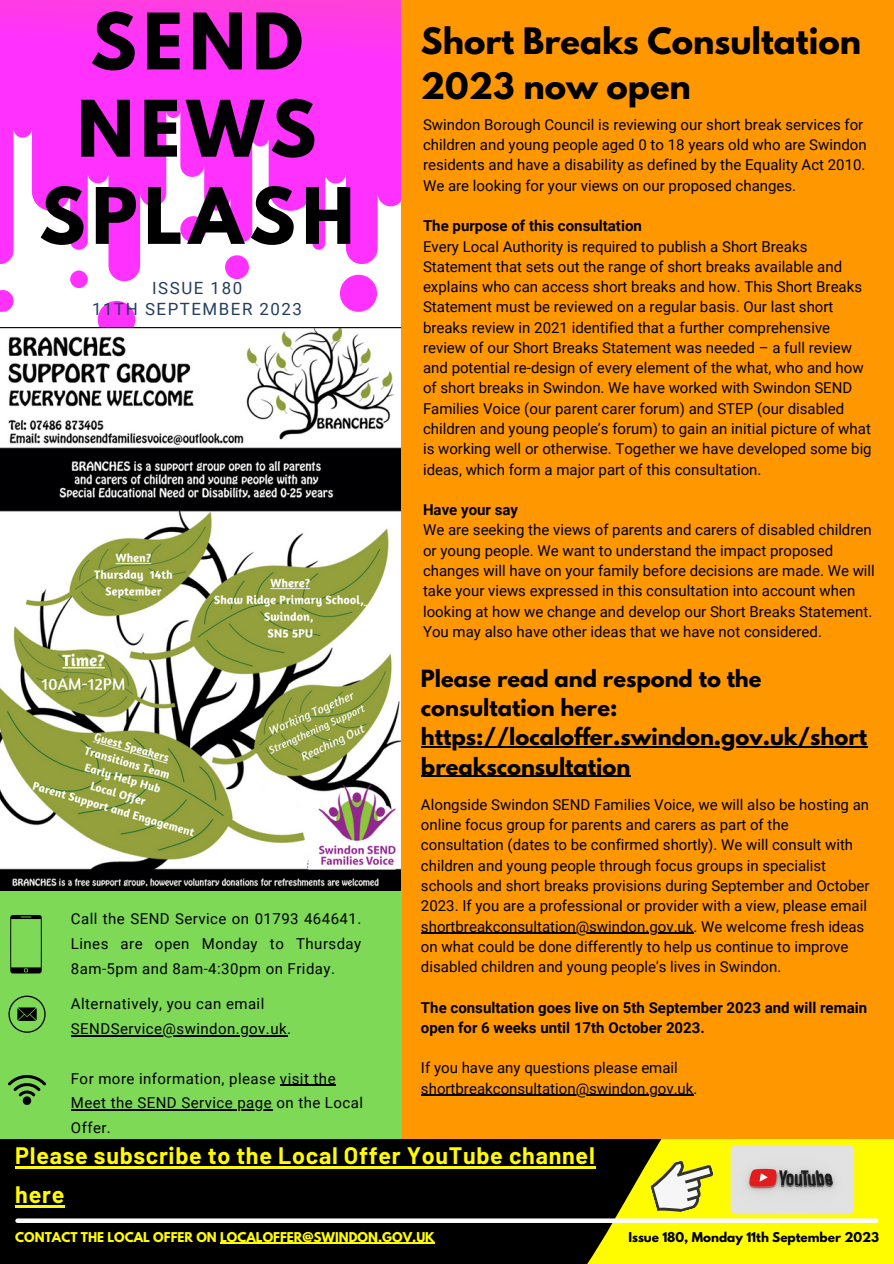
<style>
.page{position:relative;width:894px;height:1264px;background:#fff}
.page>*{position:absolute;margin:0;border:0;box-sizing:border-box;transform-origin:0 0}
.t1{font:700 68.85px/87.2px "League Spartan";letter-spacing:.09em;color:#000}
.t2{font:700 32.25px/45px "League Spartan";color:#000}
.t3{font:700 23.25px/39.5px "Barlow";letter-spacing:.03em;color:#fffc00}
.t4{font:700 21px/29.2px "League Spartan";color:#000}
.t5{font:16.95px "Roboto";letter-spacing:.09em;color:#243f5d}
.t6{font:15px/20.2px "Roboto";color:#000}
.t7{font:700 15px/20.2px "Roboto";color:#000}
.t8{font:15px/24.8px "Roboto";letter-spacing:.03em;color:#000}
.t9{font:700 12px "League Spartan";color:#fffc00}
.t10{font:700 12px "League Spartan";color:#000}
</style>
<div class="page">
<div style="left:0;top:1138px;width:762px;height:125px;background:#000"></div>
<svg style="left:362px;top:1138px;width:531px;height:125px"></svg>
<svg style="left:0;top:0;width:401px;height:329px;fill:#ff31ff"></svg>
<div style="left:401px;top:0;width:492px;height:1138px;background:#ff9800"></div>
<svg style="left:17px;top:1218px;width:858px;height:4px;background:#eaeae1"></svg>
<img style="left:730px;top:1144px;width:123px;height:70px;border-radius:6px">
<svg style="left:645px;top:1153px;width:75px;height:65px;background:#dedd49"></svg>
<div style="left:0;top:891px;width:401px;height:247px;background:#7ed957"></div>
<img style="left:0;top:328px;width:400px;height:562px">
<svg style="left:10px;top:915px;width:32px;height:58px"></svg>
<svg style="left:8px;top:995px;width:38px;height:37px"></svg>
<img style="left:8px;top:1075px;width:38px;height:29px">
<hr style="left:15px;top:1166px;width:580px;height:2px;background:#fffc00">
<hr style="left:15px;top:1205px;width:50px;height:2px;background:#fffc00">
<hr style="left:220px;top:1242px;width:214px;height:1px;background:#fffc00">
<hr style="left:421px;top:746px;width:445px;height:1px;background:#000">
<hr style="left:421px;top:775px;width:209px;height:2px;background:#000">
<hr style="left:421px;top:932px;width:272px;height:1px;background:#000">
<hr style="left:421px;top:1094px;width:272px;height:1px;background:#000">
<hr style="left:71px;top:1035px;width:216px;height:1px;background:#000">
<hr style="left:287px;top:1084px;width:49px;height:1px;background:#000">
<hr style="left:71px;top:1109px;width:201px;height:1px;background:#000">
<hr style="left:0;top:327px;width:401px;height:1px;background:#000">
<p class="t1" style="left:77px;top:7px;width:241px">SEND<br>NEWS</p>
<p class="t1" style="left:39px;top:181px;width:317px">SPLASH</p>
<p class="t5" style="left:152px;top:278px;width:91px">ISSUE 180</p>
<p class="t5" style="left:92px;top:299px;width:211px">11TH SEPTEMBER 2023</p>
<p class="t6" style="left:71px;top:906px;width:292px;line-height:24.8px;text-align:justify">Call the SEND Service on 01793 464641.<br>Lines are open Monday to Thursday 8am-5pm and 8am-4:30pm on Friday.</p>
<p class="t8" style="left:71px;top:991px;width:222px">Alternatively, you can email<br>SENDService@swindon.gov.uk.</p>
<p class="t8" style="left:71px;top:1066px;width:293px">For more information, please visit the<br>Meet the SEND Service page on the Local<br>Offer.</p>
<p class="t2" style="left:421px;top:23px;width:441px">Short Breaks Consultation<br>2023 now open</p>
<p class="t6" style="left:423px;top:115px;width:445px">Swindon Borough Council is reviewing our short break services for children and young people aged 0 to 18 years old who are Swindon residents and have a disability as defined by the Equality Act 2010.<br>We are looking for your views on our proposed changes.</p>
<p class="t7" style="left:423px;top:216px;width:220px">The purpose of this consultation</p>
<p class="t6" style="left:423px;top:236px;width:450px">Every Local Authority is required to publish a Short Breaks Statement that sets out the range of short breaks available and explains who can access short breaks and how. This Short Breaks Statement must be reviewed on a regular basis. Our last short breaks review in 2021 identified that a further comprehensive review of our Short Breaks Statement was needed – a full review and potential re-design of every element of the what, who and how of short breaks in Swindon. We have worked with Swindon SEND Families Voice (our parent carer forum) and STEP (our disabled children and young people’s forum) to gain an initial picture of what is working well or otherwise. Together we have developed some big ideas, which form a major part of this consultation.</p>
<p class="t7" style="left:423px;top:500px;width:96px">Have your say</p>
<p class="t6" style="left:423px;top:520px;width:453px">We are seeking the views of parents and carers of disabled children or young people. We want to understand the impact proposed changes will have on your family before decisions are made. We will take your views expressed in this consultation into account when looking at how we change and develop our Short Breaks Statement.<br>You may also have other ideas that we have not considered.</p>
<p class="t4" style="left:421px;top:666px;width:447px">Please read and respond to the consultation here: https://localoffer.swindon.gov.uk/short breaksconsultation</p>
<p class="t6" style="left:421px;top:794px;width:450px">Alongside Swindon SEND Families Voice, we will also be hosting an online focus group for parents and carers as part of the consultation (dates to be confirmed shortly). We will consult with children and young people through focus groups in specialist schools and short breaks provisions during September and October 2023. If you are a professional or provider with a view, please email shortbreakconsultation@swindon.gov.uk. We welcome fresh ideas on what could be done differently to help us continue to improve disabled children and young people's lives in Swindon.</p>
<p class="t7" style="left:421px;top:997px;width:447px">The consultation goes live on 5th September 2023 and will remain open for 6 weeks until 17th October 2023.</p>
<p class="t6" style="left:421px;top:1058px;width:278px">If you have any questions please email shortbreakconsultation@swindon.gov.uk.</p>
<p class="t3" style="left:15px;top:1134px;width:581px">Please subscribe to the Local Offer YouTube channel here</p>
<p class="t9" style="left:15px;top:1231px;width:421px">CONTACT THE LOCAL OFFER ON LOCALOFFER@SWINDON.GOV.UK</p>
<p class="t10" style="left:628px;top:1231px;width:252px">Issue 180, Monday 11th September 2023</p>
</div>
